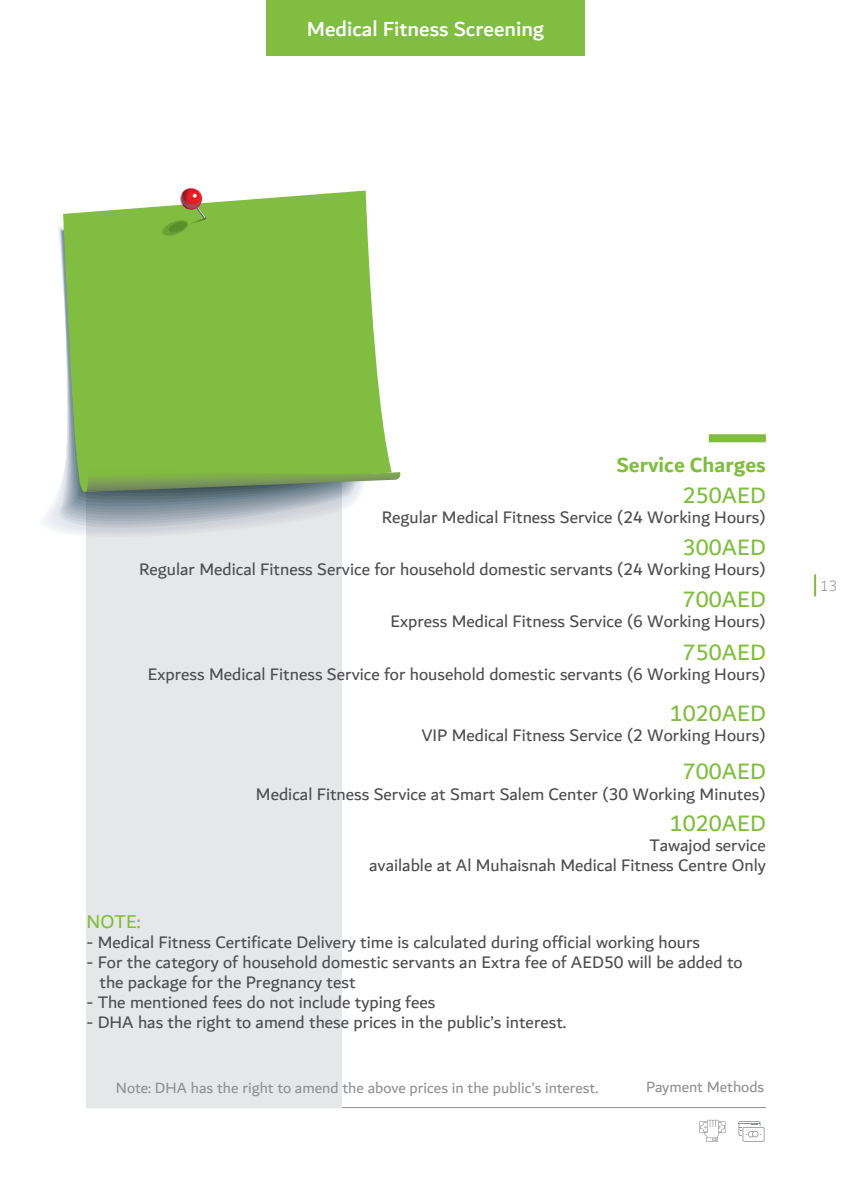
<style>
.page{position:relative;width:851px;height:1191px;background:#fff}
.page>*{position:absolute;margin:0;border:0;box-sizing:border-box;transform-origin:0 0}
.t1{font:24px "Dubai";color:#81bd41}
.t2{font:500 22px "Dubai";color:#fff}
.t3{font:700 22px "Dubai";color:#81bd41}
.t4{font:20px "Dubai";color:#81bd41}
.t5{font:18px/20px "Dubai";color:#4d4d4f;text-align:right}
.t6{font:16px "Dubai";color:#909291}
.t7{font:300 16px "Dubai";color:#909291}
</style>
<div class="page">
<hr style="left:814px;top:574px;width:2px;height:22px;background:#81bd41">
<hr style="left:86px;top:1107px;width:679px;height:1px;background:#909291">
<div style="left:86px;top:467px;width:255px;height:641px;background:#e6e7e8"></div>
<svg style="left:45px;top:227px;width:297px;height:311px"></svg>
<svg style="left:63px;top:190px;width:328px;height:304px;background:#8cc154"></svg>
<svg style="left:85px;top:468px;width:316px;height:24px;background:#81a464"></svg>
<svg style="left:156px;top:188px;width:50px;height:51px"></svg>
<div style="left:708px;top:434px;width:57px;height:8px;background:#81bd41"></div>
<svg style="left:699px;top:1119px;width:26px;height:22px"></svg>
<svg style="left:738px;top:1121px;width:26px;height:20px"></svg>
<div style="left:266px;top:0;width:319px;height:55px;background:#81bd41"></div>
<p class="t2" style="left:307px;top:16px;width:239px">Medical Fitness Screening</p>
<p class="t3" style="left:616px;top:451px;width:151px">Service Charges</p>
<h1 class="t1" style="left:682px;top:480px;width:84px">250AED</h1>
<p class="t5" style="left:381px;top:506px;width:385px">Regular Medical Fitness Service (24 Working Hours)</p>
<h1 class="t1" style="left:682px;top:532px;width:84px">300AED</h1>
<p class="t5" style="left:139px;top:558px;width:628px">Regular Medical Fitness Service for household domestic servants (24 Working Hours)</p>
<h1 class="t1" style="left:682px;top:584px;width:84px">700AED</h1>
<p class="t5" style="left:390px;top:610px;width:377px">Express Medical Fitness Service (6 Working Hours)</p>
<h1 class="t1" style="left:682px;top:638px;width:84px">750AED</h1>
<p class="t5" style="left:148px;top:664px;width:619px">Express Medical Fitness Service for household domestic servants (6 Working Hours)</p>
<h1 class="t1" style="left:669px;top:698px;width:97px">1020AED</h1>
<p class="t5" style="left:421px;top:724px;width:346px">VIP Medical Fitness Service (2 Working Hours)</p>
<h1 class="t1" style="left:682px;top:757px;width:84px">700AED</h1>
<p class="t5" style="left:256px;top:783px;width:511px">Medical Fitness Service at Smart Salem Center (30 Working Minutes)</p>
<h1 class="t1" style="left:669px;top:809px;width:97px">1020AED</h1>
<p class="t5" style="left:369px;top:835px;width:398px">Tawajod service<br>available at Al Muhaisnah Medical Fitness Centre Only</p>
<p class="t4" style="left:86px;top:909px;width:56px">NOTE:</p>
<p class="t5" style="left:86px;top:931px;width:615px">- Medical Fitness Certificate Delivery time is calculated during official working hours</p>
<p class="t5" style="left:99px;top:951px;width:644px;text-align:left;text-indent:-13px">- For the category of household domestic servants an Extra fee of AED50 will be added to the package for the Pregnancy test</p>
<p class="t5" style="left:86px;top:991px;width:350px">- The mentioned fees do not include typing fees</p>
<p class="t5" style="left:86px;top:1011px;width:481px">- DHA has the right to amend these prices in the public’s interest.</p>
<p class="t6" style="left:116px;top:1078px;width:484px">Note: DHA has the right to amend the above prices in the public’s interest.</p>
<p class="t6" style="left:646px;top:1076px;width:120px">Payment Methods</p>
<p class="t7" style="left:819px;top:573px;width:19px">13</p>
</div>
